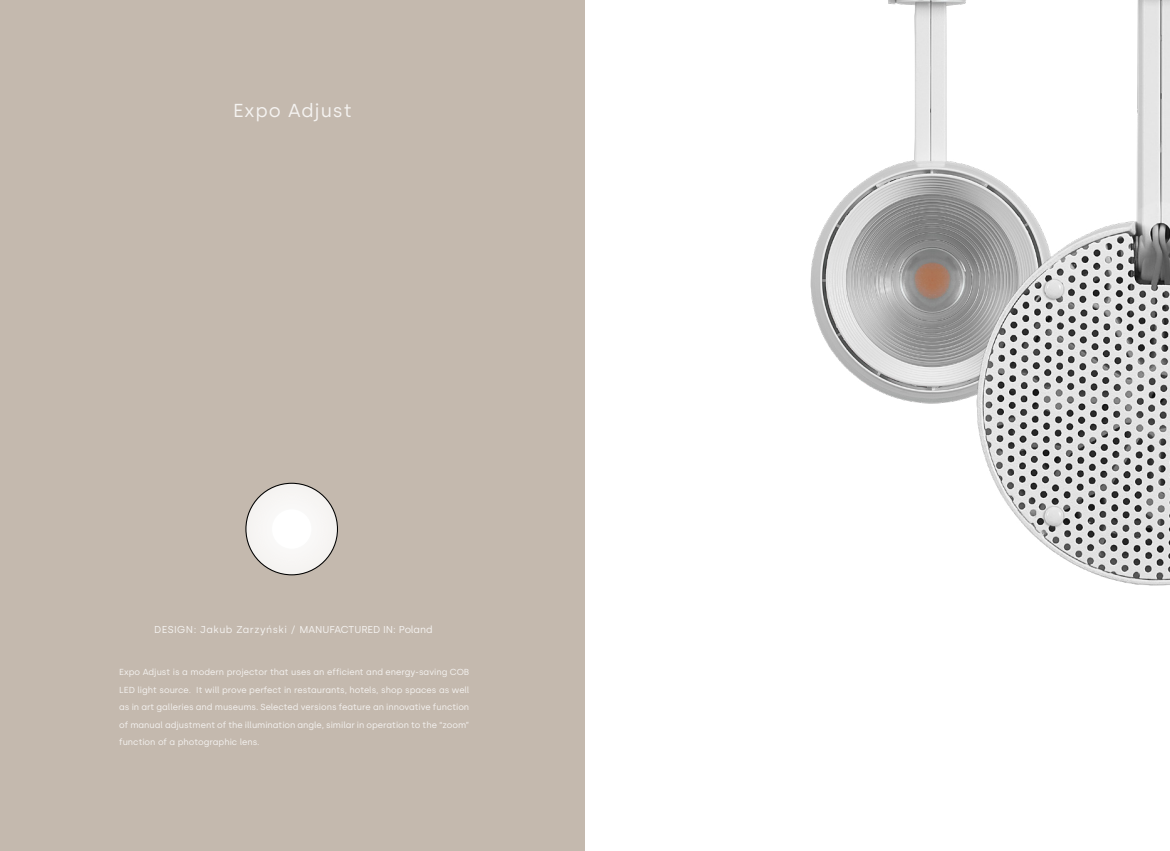
<style>
.page{position:relative;width:1170px;height:851px;background:#fff}
.page>*{position:absolute;margin:0;border:0;box-sizing:border-box;transform-origin:0 0}
.t1{font:18.75px "Silka";letter-spacing:.05em;color:#f5f3f1}
.t2{font:10px "Silka";letter-spacing:.015em;color:#f5f3f1}
.t3{font:8.75px/17.5px "Silka";color:#f5f3f1;text-align:justify}
</style>
<div class="page">
<img style="left:810px;top:0;width:111px;height:403px">
<div style="left:0;top:0;width:585px;height:850px;background:#c4b9ae"></div>
<svg style="left:246px;top:484px;width:91px;height:90px"></svg>
<div style="left:272px;top:509px;width:39px;height:39px;background:#fff;border-radius:50%"></div>
<img style="left:921px;top:0;width:248px;height:586px">
<h1 class="t1" style="left:233px;top:99px;width:120px">Expo Adjust</h1>
<p class="t2" style="left:154px;top:624px;width:280px">DESIGN: Jakub Zarzyński / MANUFACTURED IN: Poland</p>
<p class="t3" style="left:119px;top:663px;width:351px">Expo Adjust is a modern projector that uses an efficient and energy-saving COB LED light source. It will prove perfect in restaurants, hotels, shop spaces as well as in art galleries and museums. Selected versions feature an innovative function of manual adjustment of the illumination angle, similar in operation to the “zoom” function of a photographic lens.</p>
</div>
